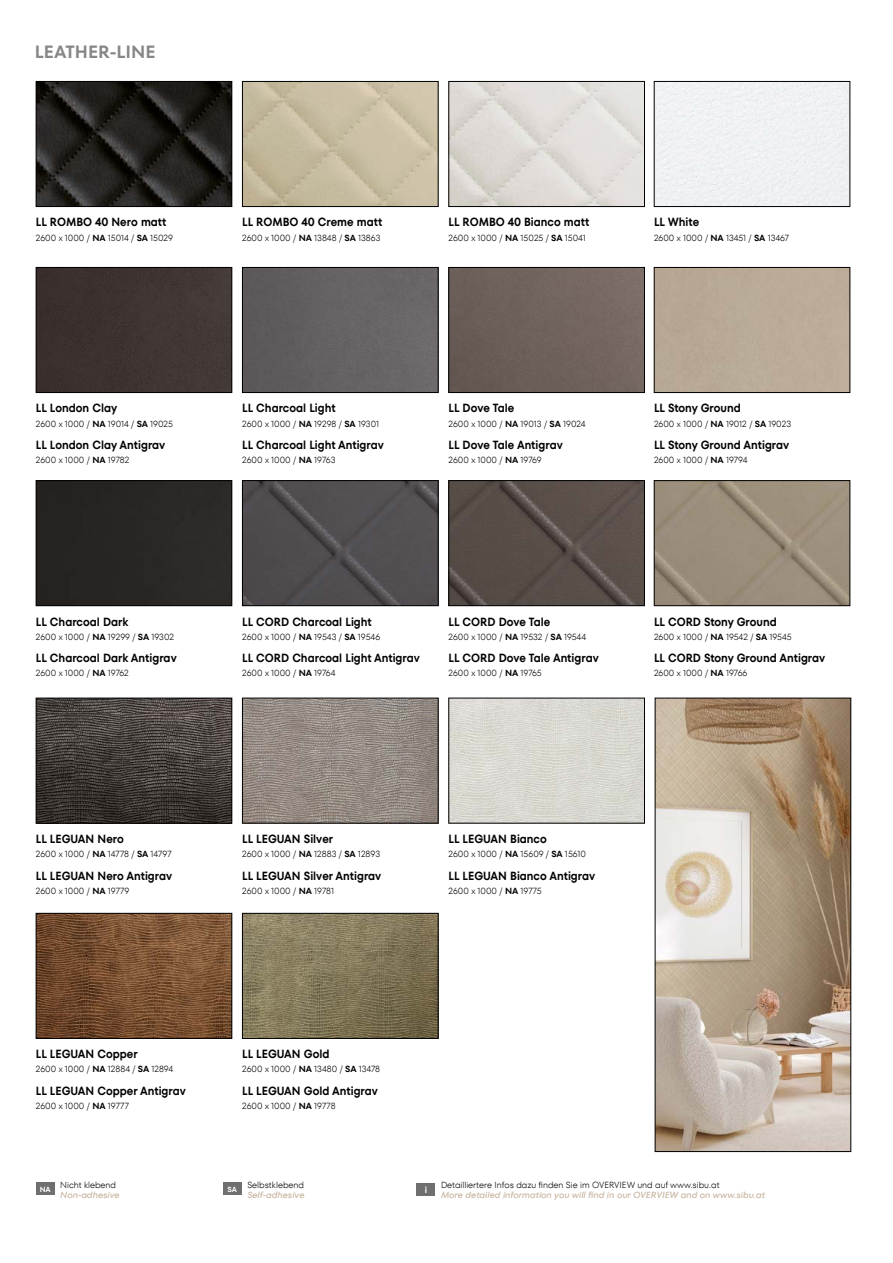
<style>
.page{position:relative;width:893px;height:1263px;background:#fff}
.page>*{position:absolute;margin:0;border:0;box-sizing:border-box;transform-origin:0 0}
.t1{font:600 17.7px "TT Fors";color:#878787}
.t2{font:600 11.85px "TT Fors";color:#000;scale:.92 1}
.t3{font:300 8.85px "TT Fors";color:#000}
.t4{font:italic 500 8.85px "TT Fors";color:#c9b6a1}
.t5{font:600 8.85px "TT Fors";color:#fff}
.t6{font:600 7.35px "TT Fors";color:#fff}
.s1{font-weight:600}
</style>
<div class="page">
<div style="left:417px;top:1183px;width:18px;height:12px;background:#706f6f"></div>
<div style="left:223px;top:1182px;width:18px;height:12px;background:#706f6f"></div>
<div style="left:36px;top:1182px;width:18px;height:12px;background:#706f6f"></div>
<img style="left:244px;top:83px;width:192px;height:122px">
<div style="left:242px;top:81px;width:196px;height:126px;border:1px solid #000"></div>
<img style="left:451px;top:83px;width:192px;height:122px">
<div style="left:449px;top:81px;width:196px;height:126px;border:1px solid #000"></div>
<img style="left:38px;top:83px;width:192px;height:122px">
<div style="left:36px;top:81px;width:196px;height:126px;border:1px solid #000"></div>
<div style="left:38px;top:269px;width:192px;height:122px;background:#3d3331"></div>
<div style="left:36px;top:267px;width:196px;height:126px;border:1px solid #000"></div>
<div style="left:38px;top:482px;width:192px;height:122px;background:#292522"></div>
<div style="left:36px;top:480px;width:196px;height:126px;border:1px solid #000"></div>
<div style="left:654px;top:267px;width:196px;height:126px;border:1px solid #000"></div>
<img style="left:656px;top:482px;width:192px;height:122px">
<div style="left:654px;top:480px;width:196px;height:126px;border:1px solid #000"></div>
<img style="left:451px;top:269px;width:192px;height:122px">
<div style="left:449px;top:267px;width:196px;height:126px;border:1px solid #000"></div>
<img style="left:451px;top:482px;width:192px;height:122px">
<div style="left:449px;top:480px;width:196px;height:126px;border:1px solid #000"></div>
<img style="left:244px;top:269px;width:192px;height:122px">
<div style="left:242px;top:267px;width:196px;height:126px;border:1px solid #000"></div>
<img style="left:244px;top:482px;width:192px;height:122px">
<div style="left:242px;top:480px;width:196px;height:126px;border:1px solid #000"></div>
<img style="left:38px;top:915px;width:192px;height:121px">
<div style="left:36px;top:913px;width:196px;height:125px;border:1px solid #000"></div>
<img style="left:451px;top:700px;width:192px;height:121px">
<img style="left:244px;top:700px;width:192px;height:121px">
<img style="left:244px;top:915px;width:192px;height:121px">
<div style="left:242px;top:913px;width:196px;height:125px;border:1px solid #000"></div>
<img style="left:38px;top:700px;width:192px;height:121px">
<div style="left:36px;top:698px;width:196px;height:125px;border:1px solid #000"></div>
<div style="left:656px;top:83px;width:192px;height:122px;background:#eef2f5"></div>
<div style="left:654px;top:81px;width:196px;height:126px;border:1px solid #000"></div>
<img style="left:657px;top:700px;width:192px;height:450px">
<div style="left:655px;top:698px;width:196px;height:454px;border:1px solid #000"></div>
<h1 class="t1" style="left:35px;top:41px;width:122px">LEATHER-LINE</h1>
<h2 class="t2" style="left:36px;top:215px;width:143px">LL ROMBO 40 Nero matt</h2>
<p class="t3" style="left:36px;top:232px;width:139px">2600 x 1000 / <span class="s1">NA</span> 15014 / <span class="s1">SA</span> 15029</p>
<h2 class="t2" style="left:242px;top:215px;width:154px">LL ROMBO 40 Creme matt</h2>
<p class="t3" style="left:242px;top:232px;width:140px">2600 x 1000 / <span class="s1">NA</span> 13848 / <span class="s1">SA</span> 13863</p>
<h2 class="t2" style="left:449px;top:215px;width:155px">LL ROMBO 40 Bianco matt</h2>
<p class="t3" style="left:449px;top:232px;width:139px">2600 x 1000 / <span class="s1">NA</span> 15025 / <span class="s1">SA</span> 15041</p>
<h2 class="t2" style="left:654px;top:215px;width:51px">LL White</h2>
<p class="t3" style="left:654px;top:232px;width:137px">2600 x 1000 / <span class="s1">NA</span> 13451 / <span class="s1">SA</span> 13467</p>
<h2 class="t2" style="left:36px;top:401px;width:90px">LL London Clay</h2>
<p class="t3" style="left:36px;top:418px;width:138px">2600 x 1000 / <span class="s1">NA</span> 19014 / <span class="s1">SA</span> 19025</p>
<h2 class="t2" style="left:36px;top:438px;width:142px">LL London Clay Antigrav</h2>
<p class="t3" style="left:36px;top:455px;width:95px">2600 x 1000 / <span class="s1">NA</span> 19782</p>
<h2 class="t2" style="left:36px;top:614px;width:102px">LL Charcoal Dark</h2>
<p class="t3" style="left:36px;top:631px;width:140px">2600 x 1000 / <span class="s1">NA</span> 19299 / <span class="s1">SA</span> 19302</p>
<h2 class="t2" style="left:36px;top:651px;width:155px">LL Charcoal Dark Antigrav</h2>
<p class="t3" style="left:36px;top:668px;width:94px">2600 x 1000 / <span class="s1">NA</span> 19762</p>
<h2 class="t2" style="left:242px;top:401px;width:103px">LL Charcoal Light</h2>
<p class="t3" style="left:242px;top:418px;width:138px">2600 x 1000 / <span class="s1">NA</span> 19298 / <span class="s1">SA</span> 19301</p>
<h2 class="t2" style="left:242px;top:438px;width:155px">LL Charcoal Light Antigrav</h2>
<p class="t3" style="left:242px;top:455px;width:95px">2600 x 1000 / <span class="s1">NA</span> 19763</p>
<h2 class="t2" style="left:449px;top:401px;width:73px">LL Dove Tale</h2>
<p class="t3" style="left:449px;top:418px;width:138px">2600 x 1000 / <span class="s1">NA</span> 19013 / <span class="s1">SA</span> 19024</p>
<h2 class="t2" style="left:449px;top:438px;width:126px">LL Dove Tale Antigrav</h2>
<p class="t3" style="left:449px;top:455px;width:95px">2600 x 1000 / <span class="s1">NA</span> 19769</p>
<h2 class="t2" style="left:654px;top:401px;width:96px">LL Stony Ground</h2>
<p class="t3" style="left:654px;top:418px;width:139px">2600 x 1000 / <span class="s1">NA</span> 19012 / <span class="s1">SA</span> 19023</p>
<h2 class="t2" style="left:654px;top:438px;width:148px">LL Stony Ground Antigrav</h2>
<p class="t3" style="left:654px;top:455px;width:95px">2600 x 1000 / <span class="s1">NA</span> 19794</p>
<h2 class="t2" style="left:242px;top:614px;width:142px">LL CORD Charcoal Light</h2>
<p class="t3" style="left:242px;top:631px;width:139px">2600 x 1000 / <span class="s1">NA</span> 19543 / <span class="s1">SA</span> 19546</p>
<h2 class="t2" style="left:242px;top:651px;width:195px">LL CORD Charcoal Light Antigrav</h2>
<p class="t3" style="left:242px;top:668px;width:95px">2600 x 1000 / <span class="s1">NA</span> 19764</p>
<h2 class="t2" style="left:449px;top:614px;width:112px">LL CORD Dove Tale</h2>
<p class="t3" style="left:449px;top:631px;width:139px">2600 x 1000 / <span class="s1">NA</span> 19532 / <span class="s1">SA</span> 19544</p>
<h2 class="t2" style="left:449px;top:651px;width:165px">LL CORD Dove Tale Antigrav</h2>
<p class="t3" style="left:449px;top:668px;width:95px">2600 x 1000 / <span class="s1">NA</span> 19765</p>
<h2 class="t2" style="left:654px;top:614px;width:135px">LL CORD Stony Ground</h2>
<p class="t3" style="left:654px;top:631px;width:139px">2600 x 1000 / <span class="s1">NA</span> 19542 / <span class="s1">SA</span> 19545</p>
<h2 class="t2" style="left:654px;top:651px;width:188px">LL CORD Stony Ground Antigrav</h2>
<p class="t3" style="left:654px;top:668px;width:95px">2600 x 1000 / <span class="s1">NA</span> 19766</p>
<h2 class="t2" style="left:36px;top:832px;width:97px">LL LEGUAN Nero</h2>
<p class="t3" style="left:36px;top:849px;width:137px">2600 x 1000 / <span class="s1">NA</span> 14778 / <span class="s1">SA</span> 14797</p>
<h2 class="t2" style="left:36px;top:868px;width:150px">LL LEGUAN Nero Antigrav</h2>
<p class="t3" style="left:36px;top:886px;width:95px">2600 x 1000 / <span class="s1">NA</span> 19779</p>
<h2 class="t2" style="left:242px;top:832px;width:100px">LL LEGUAN Silver</h2>
<p class="t3" style="left:242px;top:849px;width:139px">2600 x 1000 / <span class="s1">NA</span> 12883 / <span class="s1">SA</span> 12893</p>
<h2 class="t2" style="left:242px;top:868px;width:153px">LL LEGUAN Silver Antigrav</h2>
<p class="t3" style="left:242px;top:886px;width:93px">2600 x 1000 / <span class="s1">NA</span> 19781</p>
<h2 class="t2" style="left:449px;top:832px;width:108px">LL LEGUAN Bianco</h2>
<p class="t3" style="left:449px;top:849px;width:139px">2600 x 1000 / <span class="s1">NA</span> 15609 / <span class="s1">SA</span> 15610</p>
<h2 class="t2" style="left:449px;top:868px;width:161px">LL LEGUAN Bianco Antigrav</h2>
<p class="t3" style="left:449px;top:886px;width:95px">2600 x 1000 / <span class="s1">NA</span> 19775</p>
<h2 class="t2" style="left:36px;top:1047px;width:112px">LL LEGUAN Copper</h2>
<p class="t3" style="left:36px;top:1064px;width:139px">2600 x 1000 / <span class="s1">NA</span> 12884 / <span class="s1">SA</span> 12894</p>
<h2 class="t2" style="left:36px;top:1084px;width:165px">LL LEGUAN Copper Antigrav</h2>
<p class="t3" style="left:36px;top:1101px;width:95px">2600 x 1000 / <span class="s1">NA</span> 19777</p>
<h2 class="t2" style="left:242px;top:1047px;width:96px">LL LEGUAN Gold</h2>
<p class="t3" style="left:242px;top:1064px;width:139px">2600 x 1000 / <span class="s1">NA</span> 13480 / <span class="s1">SA</span> 13478</p>
<h2 class="t2" style="left:242px;top:1084px;width:149px">LL LEGUAN Gold Antigrav</h2>
<p class="t3" style="left:242px;top:1101px;width:95px">2600 x 1000 / <span class="s1">NA</span> 19778</p>
<p class="t6" style="left:40px;top:1185px;width:13px">NA</p>
<p class="t3" style="left:60px;top:1179px;width:57px">Nicht klebend</p>
<p class="t4" style="left:60px;top:1190px;width:61px">Non-adhesive</p>
<p class="t6" style="left:227px;top:1185px;width:11px">SA</p>
<p class="t3" style="left:247px;top:1179px;width:58px">Selbstklebend</p>
<p class="t4" style="left:247px;top:1190px;width:59px">Self-adhesive</p>
<p class="t5" style="left:425px;top:1185px;width:4px">i</p>
<p class="t3" style="left:441px;top:1179px;width:280px">Detailliertere Infos dazu finden Sie im OVERVIEW und auf www.sibu.at</p>
<p class="t4" style="left:441px;top:1190px;width:326px">More detailed information you will find in our OVERVIEW and on www.sibu.at</p>
</div>
